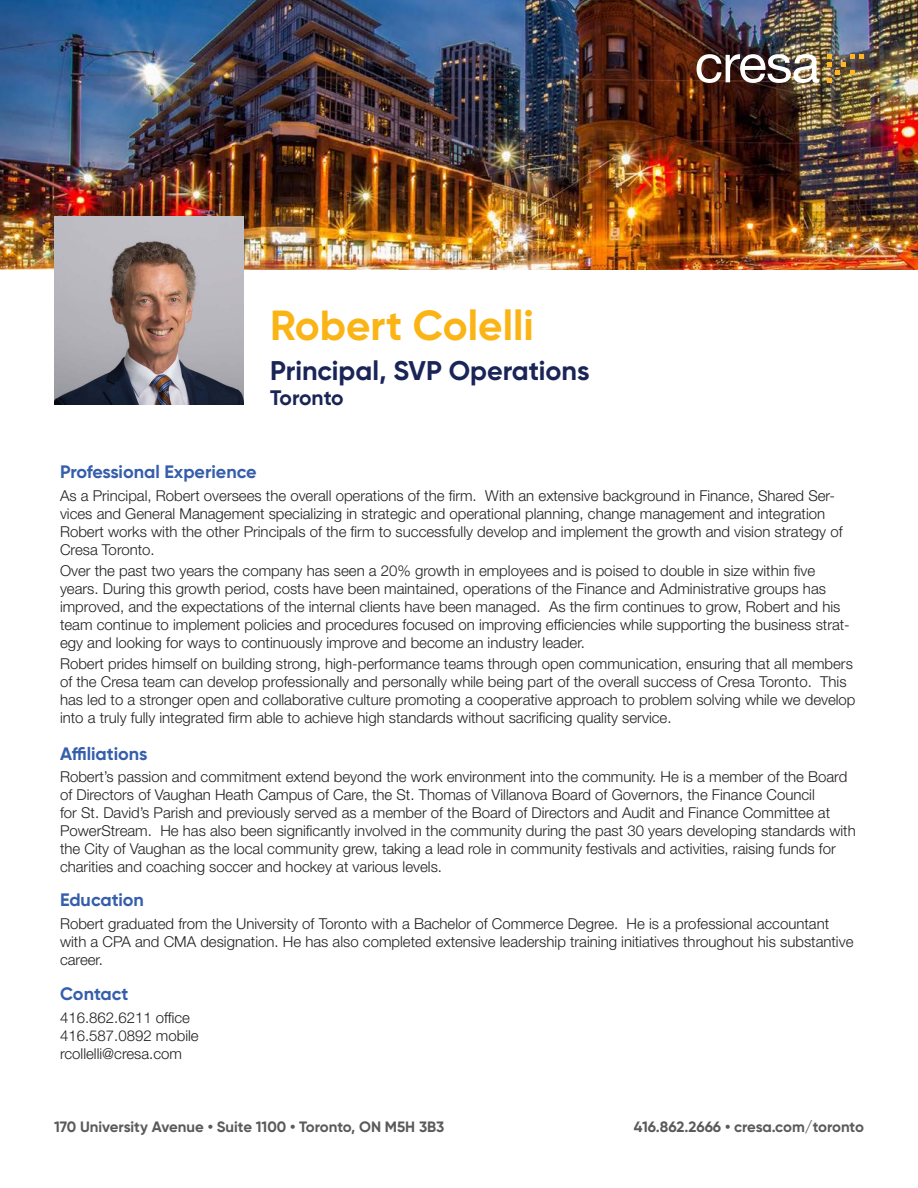
<style>
.page{position:relative;width:918px;height:1188px;background:#fff}
.page>*{position:absolute;margin:0;border:0;box-sizing:border-box;transform-origin:0 0}
.t1{font:700 42px "Gilroy";color:#fbb416}
.t2{font:700 27px "Gilroy";color:#1a2557}
.t3{font:700 21px "Gilroy";letter-spacing:-.01em;color:#1a2557}
.t4{font:700 18px "Gilroy";color:#355eab}
.t5{font:300 15px/18px "Helvetica Neue LT Std";color:#231f20}
.t6{font:700 15px "Gilroy";color:#595a59}
</style>
<div class="page">
<img style="left:0;top:0;width:918px;height:270px">
<img style="left:697px;top:54px;width:122px;height:29px">
<svg style="left:827px;top:54px;width:37px;height:29px"></svg>
<img style="left:54px;top:216px;width:189px;height:189px">
<p class="t1" style="left:270px;top:299px;width:265px">Robert Colelli</p>
<p class="t2" style="left:270px;top:354px;width:321px">Principal, SVP Operations</p>
<p class="t3" style="left:270px;top:385px;width:75px">Toronto</p>
<p class="t4" style="left:60px;top:461px;width:198px">Professional Experience</p>
<p class="t5" style="left:60px;top:487px;width:784px">As a Principal, Robert oversees the overall operations of the firm. With an extensive background in Finance, Shared Ser&shy;vices and General Management specializing in strategic and operational planning, change management and integration Robert works with the other Principals of the firm to successfully develop and implement the growth and vision strategy of Cresa Toronto.</p>
<p class="t5" style="left:60px;top:562px;width:791px">Over the past two years the company has seen a 20% growth in employees and is poised to double in size within five years. During this growth period, costs have been maintained, operations of the Finance and Administrative groups has improved, and the expectations of the internal clients have been managed. As the firm continues to grow, Robert and his team continue to implement policies and procedures focused on improving efficiencies while supporting the business strat&shy;egy and looking for ways to continuously improve and become an industry leader.</p>
<p class="t5" style="left:60px;top:655px;width:797px">Robert prides himself on building strong, high-performance teams through open communication, ensuring that all members of the Cresa team can develop professionally and personally while being part of the overall success of Cresa Toronto. This has led to a stronger open and collaborative culture promoting a cooperative approach to problem solving while we develop into a truly fully integrated firm able to achieve high standards without sacrificing quality service.</p>
<p class="t4" style="left:60px;top:742px;width:89px">Affiliations</p>
<p class="t5" style="left:60px;top:768px;width:797px">Robert’s passion and commitment extend beyond the work environment into the community. He is a member of the Board of Directors of Vaughan Heath Campus of Care, the St. Thomas of Villanova Board of Governors, the Finance Council<br>for St. David’s Parish and previously served as a member of the Board of Directors and Audit and Finance Committee at PowerStream. He has also been significantly involved in the community during the past 30 years developing standards with the City of Vaughan as the local community grew, taking a lead role in community festivals and activities, raising funds for charities and coaching soccer and hockey at various levels.</p>
<p class="t4" style="left:60px;top:888px;width:86px">Education</p>
<p class="t5" style="left:60px;top:914px;width:795px">Robert graduated from the University of Toronto with a Bachelor of Commerce Degree. He is a professional accountant with a CPA and CMA designation. He has also completed extensive leadership training initiatives throughout his substantive career.</p>
<p class="t4" style="left:60px;top:983px;width:70px">Contact</p>
<p class="t5" style="left:60px;top:1008px;width:132px">416.862.6211 office</p>
<p class="t5" style="left:60px;top:1026px;width:140px">416.587.0892 mobile</p>
<p class="t5" style="left:60px;top:1044px;width:124px">rcollelli@cresa.com</p>
<p class="t6" style="left:54px;top:1118px;width:392px">170 University Avenue • Suite 1100 • Toronto, ON M5H 3B3</p>
<p class="t6" style="left:634px;top:1118px;width:232px">416.862.2666 • cresa.com/toronto</p>
</div>
